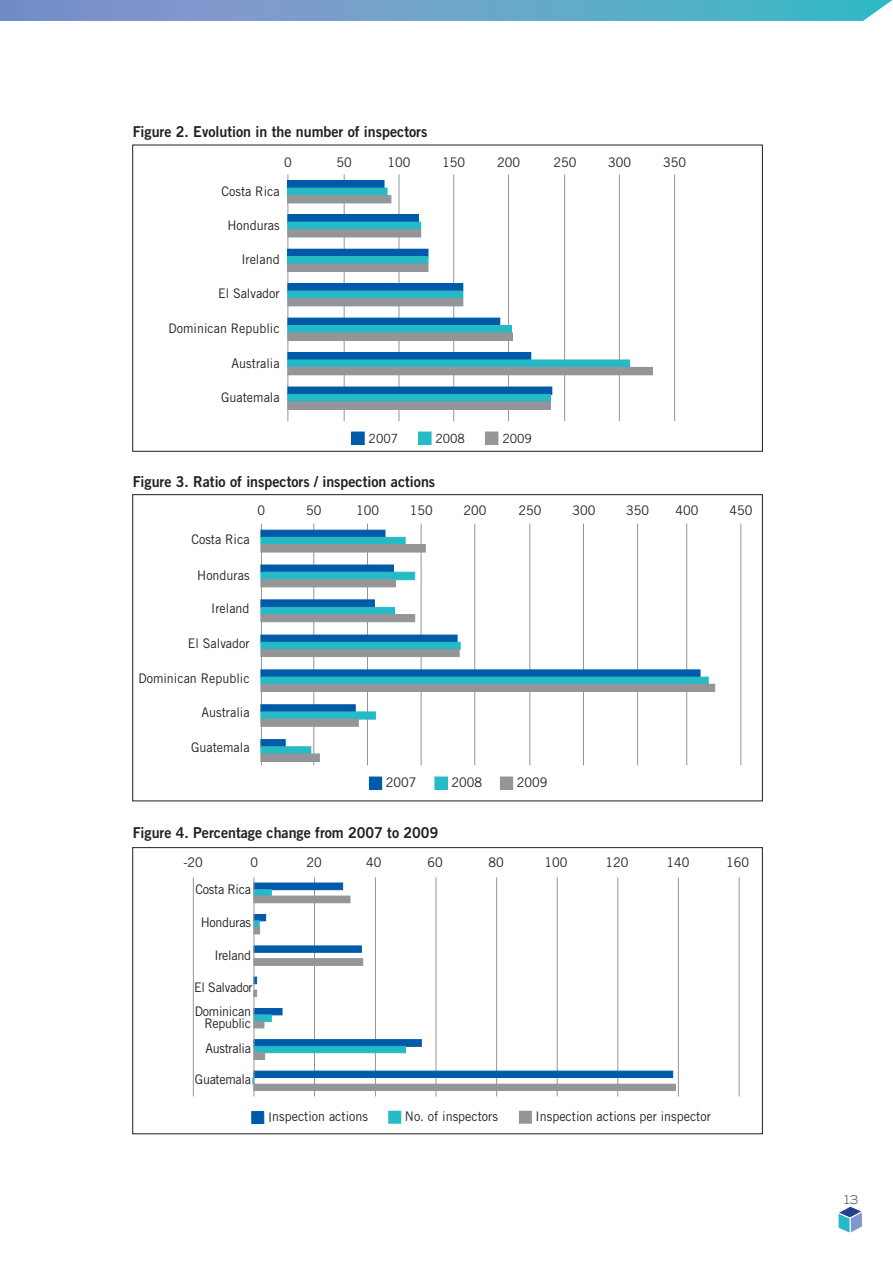
<style>
.page{position:relative;width:893px;height:1263px;background:#fff}
.page>*{position:absolute;margin:0;border:0;box-sizing:border-box;transform-origin:0 0}
.t1{font:15px "Trade Gothic LT Std Bd 2";color:#231f20;scale:.95 1}
.t2{font:13.2px "Trade Gothic LT Std";color:#231f20;scale:.95 1}
.t3{font:13.2px/27.3px "Trade Gothic LT Std";letter-spacing:-.025em;color:#231f20;scale:.95 1}
.t4{font:12.75px "Trade Gothic LT Std";color:#231f20;scale:.95 1}
.t5{font:expanded 12px "Trade Gothic LT Std";color:#6d6e70}
</style>
<div class="page">
<svg style="left:0;top:0;width:893px;height:21px;background:#69a5ca"></svg>
<hr style="left:287px;top:175px;width:1px;height:246px;background:#939598">
<hr style="left:344px;top:175px;width:1px;height:246px;background:#939598">
<hr style="left:398px;top:175px;width:1px;height:246px;background:#939598">
<hr style="left:453px;top:175px;width:1px;height:246px;background:#939598">
<hr style="left:508px;top:175px;width:1px;height:246px;background:#939598">
<hr style="left:564px;top:175px;width:1px;height:246px;background:#939598">
<hr style="left:619px;top:175px;width:1px;height:246px;background:#939598">
<hr style="left:674px;top:175px;width:1px;height:246px;background:#939598">
<div style="left:288px;top:181px;width:96px;height:7px;background:#005aaa"></div>
<div style="left:288px;top:180px;width:96px;height:8px;border:1px solid #005aaa"></div>
<div style="left:288px;top:188px;width:99px;height:8px;background:#26b9c6"></div>
<div style="left:288px;top:196px;width:103px;height:7px;background:#939598"></div>
<div style="left:288px;top:195px;width:103px;height:8px;border:1px solid #939598"></div>
<div style="left:288px;top:215px;width:130px;height:7px;background:#005aaa"></div>
<div style="left:288px;top:215px;width:130px;height:7px;border:1px solid #005aaa"></div>
<div style="left:288px;top:222px;width:133px;height:8px;background:#26b9c6"></div>
<div style="left:288px;top:230px;width:133px;height:7px;background:#939598"></div>
<div style="left:288px;top:229px;width:133px;height:8px;border:1px solid #939598"></div>
<div style="left:288px;top:249px;width:140px;height:8px;background:#005aaa"></div>
<div style="left:288px;top:257px;width:140px;height:7px;background:#26b9c6"></div>
<div style="left:288px;top:256px;width:140px;height:8px;border:1px solid #26b9c6"></div>
<div style="left:288px;top:264px;width:140px;height:7px;background:#939598"></div>
<div style="left:288px;top:264px;width:140px;height:8px;border:1px solid #939598"></div>
<div style="left:288px;top:284px;width:175px;height:7px;background:#005aaa"></div>
<div style="left:288px;top:283px;width:175px;height:8px;border:1px solid #005aaa"></div>
<div style="left:288px;top:291px;width:175px;height:7px;background:#26b9c6"></div>
<div style="left:288px;top:298px;width:175px;height:8px;background:#939598"></div>
<div style="left:288px;top:318px;width:212px;height:8px;background:#005aaa"></div>
<div style="left:288px;top:326px;width:223px;height:7px;background:#26b9c6"></div>
<div style="left:288px;top:325px;width:224px;height:8px;border:1px solid #26b9c6"></div>
<div style="left:288px;top:333px;width:224px;height:7px;background:#939598"></div>
<div style="left:288px;top:333px;width:225px;height:8px;border:1px solid #939598"></div>
<div style="left:288px;top:353px;width:243px;height:7px;background:#005aaa"></div>
<div style="left:288px;top:352px;width:243px;height:8px;border:1px solid #005aaa"></div>
<div style="left:288px;top:360px;width:342px;height:7px;background:#26b9c6"></div>
<div style="left:288px;top:360px;width:342px;height:8px;border:1px solid #26b9c6"></div>
<div style="left:288px;top:367px;width:364px;height:8px;background:#939598"></div>
<div style="left:288px;top:387px;width:264px;height:7px;background:#005aaa"></div>
<div style="left:288px;top:394px;width:262px;height:8px;background:#26b9c6"></div>
<div style="left:288px;top:394px;width:262px;height:8px;border:1px solid #26b9c6"></div>
<div style="left:288px;top:402px;width:262px;height:7px;background:#939598"></div>
<div style="left:288px;top:402px;width:262px;height:8px;border:1px solid #939598"></div>
<div style="left:352px;top:432px;width:12px;height:13px;background:#005aaa"></div>
<div style="left:351px;top:432px;width:13px;height:13px;border:1px solid #005aaa"></div>
<div style="left:419px;top:432px;width:12px;height:13px;background:#26b9c6"></div>
<div style="left:418px;top:432px;width:13px;height:13px;border:1px solid #26b9c6"></div>
<div style="left:485px;top:432px;width:13px;height:13px;background:#939598"></div>
<div style="left:369px;top:777px;width:13px;height:12px;background:#005aaa"></div>
<div style="left:435px;top:777px;width:12px;height:12px;background:#26b9c6"></div>
<div style="left:435px;top:777px;width:12px;height:13px;border:1px solid #26b9c6"></div>
<div style="left:500px;top:777px;width:13px;height:12px;background:#939598"></div>
<div style="left:500px;top:777px;width:13px;height:13px;border:1px solid #939598"></div>
<hr style="left:261px;top:524px;width:1px;height:241px;background:#939598">
<hr style="left:313px;top:524px;width:1px;height:241px;background:#939598">
<hr style="left:367px;top:524px;width:1px;height:241px;background:#939598">
<hr style="left:421px;top:524px;width:1px;height:241px;background:#939598">
<hr style="left:474px;top:524px;width:1px;height:241px;background:#939598">
<hr style="left:529px;top:524px;width:1px;height:241px;background:#939598">
<hr style="left:583px;top:524px;width:1px;height:241px;background:#939598">
<hr style="left:637px;top:524px;width:1px;height:241px;background:#939598">
<hr style="left:686px;top:524px;width:1px;height:241px;background:#939598">
<hr style="left:740px;top:524px;width:1px;height:241px;background:#939598">
<svg style="left:260px;top:530px;width:428px;height:7px"></svg>
<svg style="left:260px;top:537px;width:428px;height:7px"></svg>
<svg style="left:260px;top:544px;width:455px;height:218px"></svg>
<div style="left:132px;top:847px;width:631px;height:287px;border:1px solid #231f20"></div>
<div style="left:252px;top:1112px;width:12px;height:12px;background:#005aaa"></div>
<div style="left:251px;top:1111px;width:13px;height:13px;border:1px solid #005aaa"></div>
<div style="left:389px;top:1111px;width:12px;height:12px;background:#26b9c6"></div>
<div style="left:388px;top:1111px;width:13px;height:12px;border:1px solid #26b9c6"></div>
<div style="left:519px;top:1111px;width:12px;height:12px;background:#939598"></div>
<div style="left:519px;top:1111px;width:13px;height:12px;border:1px solid #939598"></div>
<hr style="left:193px;top:877px;width:1px;height:220px;background:#939598">
<hr style="left:314px;top:877px;width:1px;height:220px;background:#939598">
<hr style="left:375px;top:877px;width:1px;height:220px;background:#939598">
<hr style="left:435px;top:877px;width:1px;height:220px;background:#939598">
<hr style="left:496px;top:877px;width:1px;height:220px;background:#939598">
<hr style="left:557px;top:877px;width:1px;height:220px;background:#939598">
<hr style="left:617px;top:877px;width:1px;height:220px;background:#939598">
<hr style="left:678px;top:877px;width:1px;height:220px;background:#939598">
<hr style="left:739px;top:877px;width:1px;height:220px;background:#939598">
<svg style="left:254px;top:883px;width:365px;height:13px"></svg>
<svg style="left:252px;top:889px;width:154px;height:196px"></svg>
<svg style="left:254px;top:896px;width:422px;height:195px"></svg>
<hr style="left:253px;top:877px;width:1px;height:220px;background:#939598">
<svg style="left:838px;top:1206px;width:24px;height:27px"></svg>
<p class="t1" style="left:133px;top:126px;width:312px">Figure 2. Evolution in the number of inspectors</p>
<p class="t2" style="left:284px;top:158px;width:10px">0</p>
<p class="t2" style="left:336px;top:158px;width:18px">50</p>
<p class="t2" style="left:387px;top:158px;width:26px">100</p>
<p class="t2" style="left:442px;top:158px;width:26px">150</p>
<p class="t2" style="left:497px;top:158px;width:26px">200</p>
<p class="t2" style="left:553px;top:158px;width:26px">250</p>
<p class="t2" style="left:608px;top:158px;width:26px">300</p>
<p class="t2" style="left:663px;top:158px;width:26px">350</p>
<p class="t2" style="left:221px;top:186px;width:63px">Costa Rica</p>
<p class="t2" style="left:227px;top:220px;width:57px">Honduras</p>
<p class="t2" style="left:241px;top:254px;width:42px">Ireland</p>
<p class="t2" style="left:218px;top:288px;width:66px">El Salvador</p>
<p class="t2" style="left:168px;top:323px;width:119px">Dominican Republic</p>
<p class="t2" style="left:232px;top:359px;width:52px">Australia</p>
<p class="t2" style="left:221px;top:393px;width:63px">Guatemala</p>
<p class="t4" style="left:369px;top:433px;width:33px">2007</p>
<p class="t4" style="left:435px;top:433px;width:33px">2008</p>
<p class="t4" style="left:502px;top:433px;width:33px">2009</p>
<p class="t1" style="left:133px;top:476px;width:320px">Figure 3. Ratio of inspectors / inspection actions</p>
<p class="t2" style="left:191px;top:535px;width:63px">Costa Rica</p>
<p class="t2" style="left:197px;top:570px;width:57px">Honduras</p>
<p class="t2" style="left:211px;top:603px;width:42px">Ireland</p>
<p class="t2" style="left:188px;top:638px;width:66px">El Salvador</p>
<p class="t2" style="left:138px;top:673px;width:119px">Dominican Republic</p>
<p class="t2" style="left:201px;top:708px;width:52px">Australia</p>
<p class="t2" style="left:191px;top:742px;width:63px">Guatemala</p>
<p class="t2" style="left:258px;top:506px;width:10px">0</p>
<p class="t2" style="left:306px;top:506px;width:18px">50</p>
<p class="t2" style="left:356px;top:506px;width:26px">100</p>
<p class="t2" style="left:410px;top:506px;width:26px">150</p>
<p class="t2" style="left:463px;top:506px;width:26px">200</p>
<p class="t2" style="left:519px;top:506px;width:26px">250</p>
<p class="t2" style="left:572px;top:506px;width:26px">300</p>
<p class="t2" style="left:626px;top:506px;width:26px">350</p>
<p class="t2" style="left:676px;top:506px;width:26px">400</p>
<p class="t2" style="left:729px;top:506px;width:26px">450</p>
<p class="t2" style="left:386px;top:778px;width:34px">2007</p>
<p class="t2" style="left:451px;top:778px;width:34px">2008</p>
<p class="t2" style="left:517px;top:778px;width:34px">2009</p>
<p class="t1" style="left:133px;top:827px;width:323px">Figure 4. Percentage change from 2007 to 2009</p>
<p class="t2" style="left:183px;top:857px;width:22px">-20</p>
<p class="t2" style="left:306px;top:857px;width:18px">20</p>
<p class="t2" style="left:366px;top:857px;width:18px">40</p>
<p class="t2" style="left:427px;top:857px;width:18px">60</p>
<p class="t2" style="left:488px;top:857px;width:18px">80</p>
<p class="t2" style="left:544px;top:857px;width:26px">100</p>
<p class="t2" style="left:605px;top:857px;width:26px">120</p>
<p class="t2" style="left:666px;top:857px;width:26px">140</p>
<p class="t2" style="left:726px;top:857px;width:26px">160</p>
<p class="t3" style="left:196px;top:850px;width:67px;text-indent:55px">0<br>Costa Rica</p>
<p class="t3" style="left:201px;top:910px;width:54px">Honduras</p>
<p class="t3" style="left:215px;top:942px;width:40px">Ireland</p>
<p class="t3" style="left:194px;top:977px;width:63px;line-height:23.5px">El Salvador<br>Dominican</p>
<p class="t3" style="left:204px;top:1012px;width:51px;line-height:25.2px">Republic<br>Australia</p>
<p class="t3" style="left:195px;top:1067px;width:60px">Guatemala</p>
<p class="t2" style="left:268px;top:1112px;width:107px;rotate:-1deg">Inspection actions</p>
<p class="t2" style="left:405px;top:1112px;width:99px">No. of inspectors</p>
<p class="t2" style="left:536px;top:1112px;width:186px">Inspection actions per inspector</p>
<p class="t5" style="left:842px;top:1192px;width:17px">13</p>
</div>
